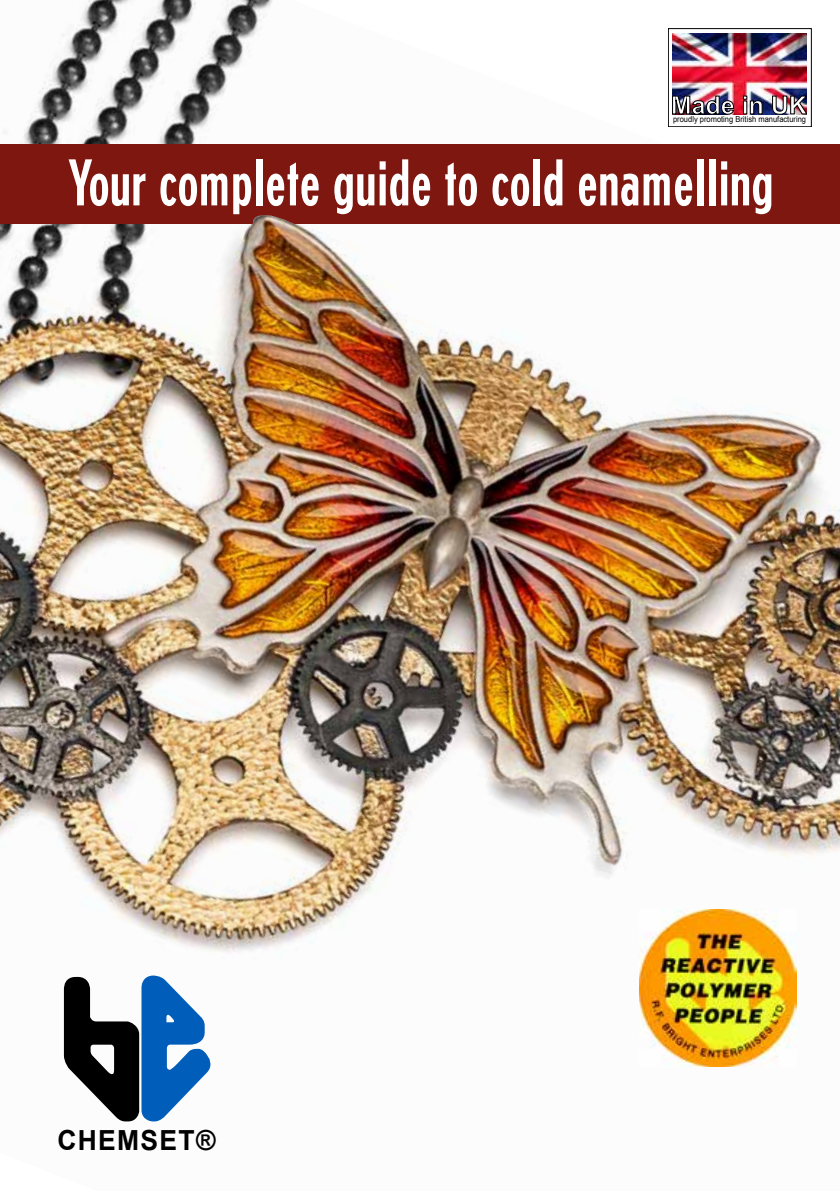
<style>
.page{position:relative;width:840px;height:1191px;background:#fff}
.page>*{position:absolute;margin:0;border:0;box-sizing:border-box;transform-origin:0 0}
.t1{font:500 condensed 64px "AT Erbar";color:#fff}
.t2{font:700 27.6px "Arial";letter-spacing:.05em;color:#000;scale:.96 1}
.t3{font:8.4px "Arial Narrow";color:#000;scale:1.09 1}
</style>
<div class="page">
<img style="left:0;top:0;width:839px;height:1122px">
<div style="left:0;top:145px;width:839px;height:79px;background:#7e1710"></div>
<img style="left:245px;top:215px;width:147px;height:100px">
<svg style="left:64px;top:975px;width:149px;height:146px"></svg>
<img style="left:639px;top:909px;width:157px;height:157px">
<div style="left:668px;top:29px;width:142px;height:98px;background:#fff"></div>
<div style="left:667px;top:28px;width:144px;height:99px;border:1px solid #000"></div>
<img style="left:672px;top:34px;width:134px;height:80px">
<p class="t3" style="left:672px;top:113px;width:123px">proudly promoting British manufacturing</p>
<h1 class="t1" style="left:67px;top:144px;width:707px">Your complete guide to cold enamelling</h1>
<h2 class="t2" style="left:57px;top:1121px;width:166px">CHEMSET®</h2>
</div>
